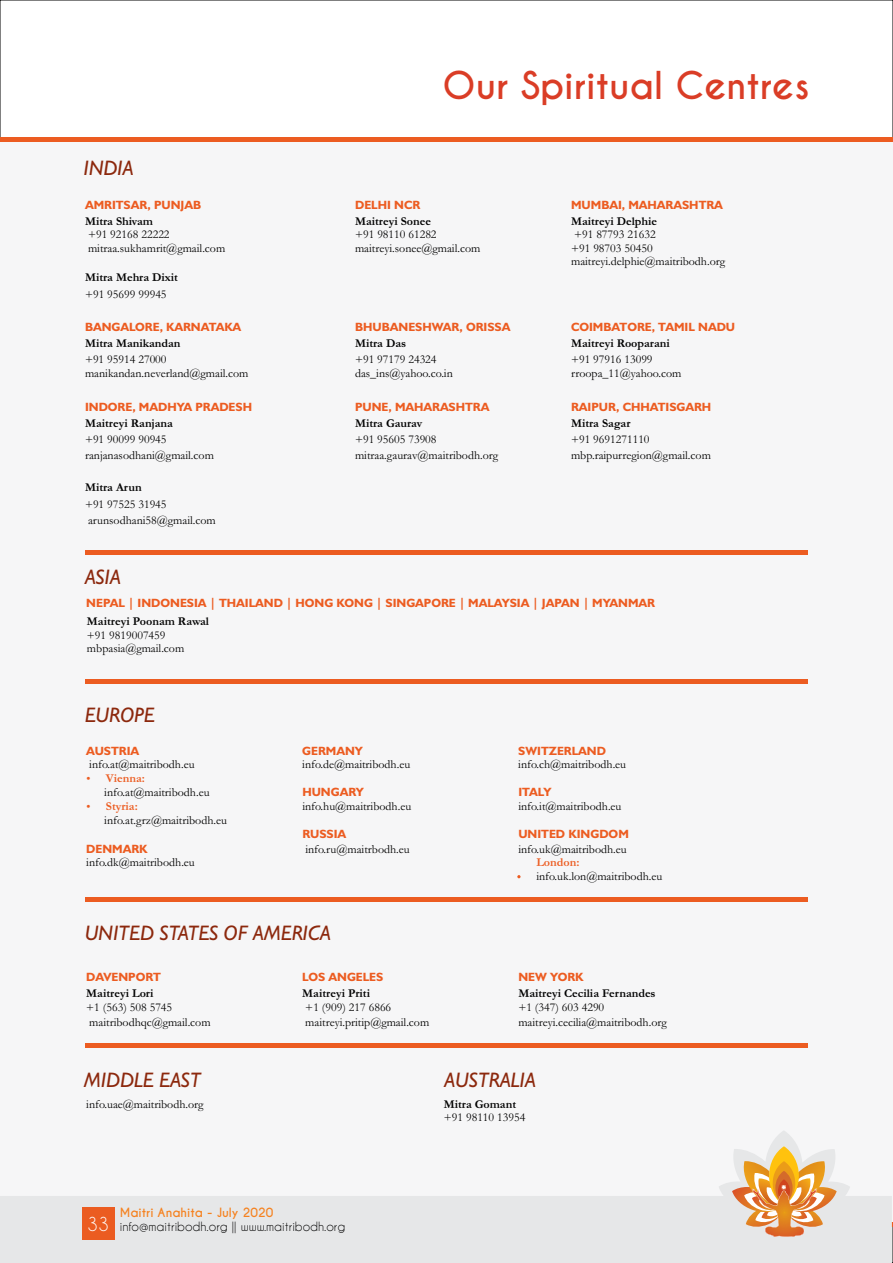
<style>
.page{position:relative;width:893px;height:1263px;background:#fff}
.page>*{position:absolute;margin:0;border:0;box-sizing:border-box;transform-origin:0 0}
.t1{font:700 36px "Caviar Dreams";color:#da3d26}
.t2{font:italic 21px "Humanist 521 BT";color:#8c280d}
.t3{font:18px "Caviar Dreams";color:#fff}
.t4{font:12px/13.5px "Garamond";color:#000}
.t5{font:700 12px "Humanist 521 BT";color:#ec5c21}
.t6{font:700 12px "Garamond";color:#000}
.t7{font:12px "Caviar Dreams";color:#000}
.t8{font:700 12px "Caviar Dreams";color:#f58220}
.t9{font:700 12px "Garamond";color:#ec5c21}
</style>
<div class="page">
<div style="left:0;top:138px;width:893px;height:1084px;background:#f6f6f7"></div>
<hr style="left:0;top:138px;width:893px;height:4px;background:#ec5c21">
<hr style="left:85px;top:551px;width:723px;height:4px;background:#ec5c21">
<hr style="left:85px;top:679px;width:723px;height:4px;background:#ec5c21">
<hr style="left:85px;top:897px;width:723px;height:4px;background:#ec5c21">
<hr style="left:85px;top:1044px;width:723px;height:4px;background:#ec5c21">
<svg style="left:517px;top:875px;width:4px;height:3px"></svg>
<svg style="left:0;top:1131px;width:892px;height:132px;fill:#e6e7e8"></svg>
<svg style="left:769px;top:1146px;width:30px;height:59px"></svg>
<svg style="left:732px;top:1161px;width:105px;height:76px"></svg>
<div style="left:82px;top:1207px;width:32px;height:33px;background:#eb5c21"></div>
<h1 class="t1" style="left:442px;top:64px;width:369px">Our Spiritual Centres</h1>
<h2 class="t2" style="left:84px;top:155px;width:52px">INDIA</h2>
<p class="t5" style="left:85px;top:197px;width:118px">AMRITSAR, PUNJAB</p>
<p class="t5" style="left:355px;top:197px;width:67px">DELHI NCR</p>
<p class="t5" style="left:571px;top:197px;width:153px">MUMBAI, MAHARASHTRA</p>
<p class="t6" style="left:85px;top:213px;width:69px">Mitra Shivam</p>
<p class="t6" style="left:355px;top:213px;width:77px">Maitreyi Sonee</p>
<p class="t6" style="left:571px;top:213px;width:88px">Maitreyi Delphie</p>
<p class="t4" style="left:88px;top:227px;width:83px">+91 92168 22222</p>
<p class="t4" style="left:355px;top:227px;width:83px">+91 98110 61282</p>
<p class="t4" style="left:574px;top:227px;width:83px">+91 87793 21632</p>
<p class="t4" style="left:88px;top:241px;width:139px">mitraa.sukhamrit@gmail.com</p>
<p class="t4" style="left:355px;top:241px;width:127px">maitreyi.sonee@gmail.com</p>
<p class="t4" style="left:571px;top:241px;width:156px">+91 98703 50450 maitreyi.delphie@maitribodh.org</p>
<p class="t6" style="left:85px;top:269px;width:95px">Mitra Mehra Dixit</p>
<p class="t4" style="left:85px;top:287px;width:83px">+91 95699 99945</p>
<p class="t5" style="left:85px;top:320px;width:158px">BANGALORE, KARNATAKA</p>
<p class="t5" style="left:355px;top:320px;width:157px">BHUBANESHWAR, ORISSA</p>
<p class="t5" style="left:571px;top:320px;width:166px">COIMBATORE, TAMIL NADU</p>
<p class="t6" style="left:85px;top:335px;width:97px">Mitra Manikandan</p>
<p class="t6" style="left:355px;top:335px;width:53px">Mitra Das</p>
<p class="t6" style="left:571px;top:335px;width:100px">Maitreyi Rooparani</p>
<p class="t4" style="left:85px;top:353px;width:83px">+91 95914 27000</p>
<p class="t4" style="left:355px;top:353px;width:83px">+91 97179 24324</p>
<p class="t4" style="left:571px;top:353px;width:83px">+91 97916 13099</p>
<p class="t4" style="left:85px;top:366px;width:165px">manikandan.neverland@gmail.com</p>
<p class="t4" style="left:355px;top:366px;width:99px">das_ins@yahoo.co.in</p>
<p class="t4" style="left:571px;top:366px;width:112px">rroopa_11@yahoo.com</p>
<p class="t5" style="left:85px;top:399px;width:169px">INDORE, MADHYA PRADESH</p>
<p class="t5" style="left:355px;top:399px;width:136px">PUNE, MAHARASHTRA</p>
<p class="t5" style="left:571px;top:399px;width:142px">RAIPUR, CHHATISGARH</p>
<p class="t6" style="left:85px;top:415px;width:89px">Maitreyi Ranjana</p>
<p class="t6" style="left:355px;top:415px;width:69px">Mitra Gaurav</p>
<p class="t6" style="left:571px;top:415px;width:61px">Mitra Sagar</p>
<p class="t4" style="left:85px;top:432px;width:83px">+91 90099 90945</p>
<p class="t4" style="left:355px;top:432px;width:83px">+91 95605 73908</p>
<p class="t4" style="left:571px;top:432px;width:80px">+91 9691271110</p>
<p class="t4" style="left:85px;top:448px;width:130px">ranjanasodhani@gmail.com</p>
<p class="t4" style="left:355px;top:448px;width:145px">mitraa.gaurav@maitribodh.org</p>
<p class="t4" style="left:571px;top:448px;width:141px">mbp.raipurregion@gmail.com</p>
<p class="t6" style="left:85px;top:479px;width:58px">Mitra Arun</p>
<p class="t4" style="left:85px;top:495px;width:132px;line-height:16.2px">+91 97525 31945 arunsodhani58@gmail.com</p>
<h2 class="t2" style="left:85px;top:564px;width:38px">ASIA</h2>
<p class="t6" style="left:87px;top:613px;width:124px">Maitreyi Poonam Rawal</p>
<p class="t4" style="left:87px;top:628px;width:99px">+91 9819007459 mbpasia@gmail.com</p>
<p class="t5" style="left:86px;top:596px;width:570px">NEPAL | INDONESIA | THAILAND | HONG KONG | SINGAPORE | MALAYSIA | JAPAN | MYANMAR</p>
<h2 class="t2" style="left:85px;top:702px;width:72px">EUROPE</h2>
<p class="t5" style="left:86px;top:743px;width:54px">AUSTRIA</p>
<p class="t5" style="left:302px;top:743px;width:62px">GERMANY</p>
<p class="t5" style="left:518px;top:743px;width:89px">SWITZERLAND</p>
<p class="t4" style="left:89px;top:757px;width:107px">info.at@maitribodh.eu</p>
<p class="t4" style="left:302px;top:757px;width:109px">info.de@maitribodh.eu</p>
<p class="t4" style="left:518px;top:757px;width:109px">info.ch@maitribodh.eu</p>
<p class="t9" style="left:106px;top:770px;width:40px">Vienna:</p>
<p class="t4" style="left:104px;top:786px;width:107px">info.at@maitribodh.eu</p>
<p class="t5" style="left:302px;top:785px;width:63px">HUNGARY</p>
<p class="t5" style="left:518px;top:785px;width:35px">ITALY</p>
<p class="t9" style="left:106px;top:798px;width:33px">Styria:</p>
<p class="t4" style="left:302px;top:799px;width:110px">info.hu@maitribodh.eu</p>
<p class="t4" style="left:518px;top:799px;width:105px">info.it@maitribodh.eu</p>
<p class="t4" style="left:104px;top:813px;width:124px">info.at.grz@maitribodh.eu</p>
<p class="t5" style="left:302px;top:827px;width:45px">RUSSIA</p>
<p class="t5" style="left:518px;top:827px;width:112px">UNITED KINGDOM</p>
<p class="t5" style="left:86px;top:841px;width:63px">DENMARK</p>
<p class="t4" style="left:305px;top:842px;width:106px">info.ru@maitrbodh.eu</p>
<p class="t4" style="left:518px;top:842px;width:110px">info.uk@maitribodh.eu</p>
<p class="t4" style="left:86px;top:855px;width:110px">info.dk@maitribodh.eu</p>
<p class="t9" style="left:536px;top:854px;width:45px">London:</p>
<p class="t4" style="left:536px;top:869px;width:128px">info.uk.lon@maitribodh.eu</p>
<h2 class="t2" style="left:85px;top:920px;width:248px">UNITED STATES OF AMERICA</h2>
<p class="t5" style="left:86px;top:969px;width:76px">DAVENPORT</p>
<p class="t5" style="left:302px;top:969px;width:83px">LOS ANGELES</p>
<p class="t5" style="left:518px;top:969px;width:67px">NEW YORK</p>
<p class="t6" style="left:86px;top:984px;width:69px">Maitreyi Lori</p>
<p class="t6" style="left:302px;top:984px;width:69px">Maitreyi Priti</p>
<p class="t6" style="left:518px;top:984px;width:139px">Maitreyi Cecilia Fernandes</p>
<p class="t4" style="left:86px;top:1000px;width:87px">+1 (563) 508 5745</p>
<p class="t4" style="left:305px;top:1000px;width:87px">+1 (909) 217 6866</p>
<p class="t4" style="left:518px;top:1000px;width:87px">+1 (347) 603 4290</p>
<p class="t4" style="left:89px;top:1015px;width:123px">maitribodhqc@gmail.com</p>
<p class="t4" style="left:305px;top:1015px;width:126px">maitreyi.pritip@gmail.com</p>
<p class="t4" style="left:518px;top:1015px;width:150px">maitreyi.cecilia@maitribodh.org</p>
<h2 class="t2" style="left:84px;top:1067px;width:119px">MIDDLE EAST</h2>
<h2 class="t2" style="left:445px;top:1067px;width:93px">AUSTRALIA</h2>
<p class="t4" style="left:86px;top:1097px;width:119px">info.uae@maitribodh.org</p>
<h3 class="t3" style="left:87px;top:1213px;width:23px">33</h3>
<p class="t8" style="left:120px;top:1205px;width:155px">Maitri Anahita - July 2020</p>
<p class="t7" style="left:120px;top:1219px;width:227px">info@maitribodh.org || www.maitribodh.org</p>
<p class="t6" style="left:444px;top:1096px;width:74px">Mitra Gomant</p>
<p class="t4" style="left:444px;top:1110px;width:83px">+91 98110 13954</p>
</div>
